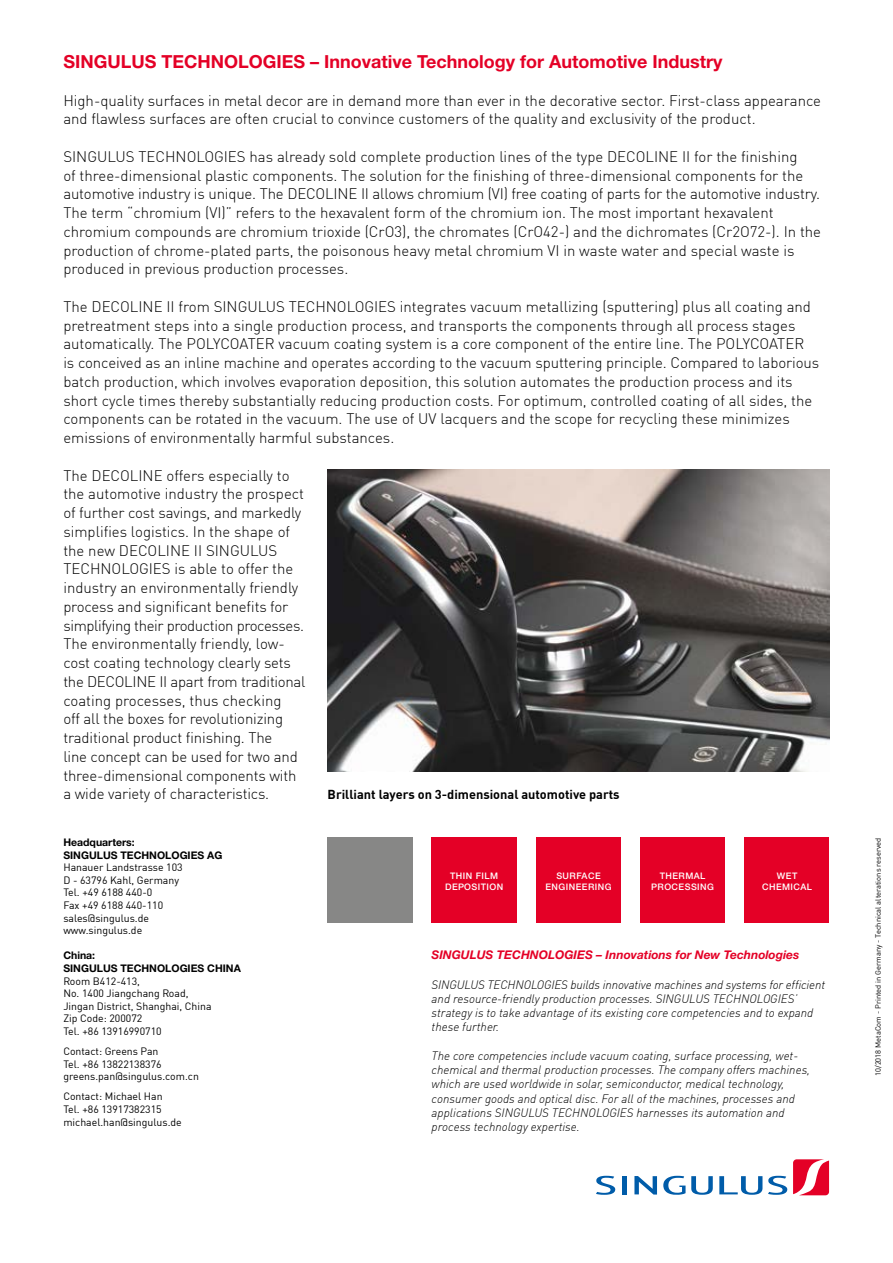
<style>
.page{position:relative;width:893px;height:1263px;background:#fff}
.page>*{position:absolute;margin:0;border:0;box-sizing:border-box;transform-origin:0 0}
.t1{font:700 18px "Helvetica Neue LT";color:#e40026}
.t2{font:300 15px/18.8px "DIN Offc";color:#000}
.t3{font:700 12.75px "DIN Offc";color:#000}
.t4{font:italic 300 12px/14.2px "DIN Offc";color:#000}
.t5{font:italic 700 12px "Helvetica Neue LT";color:#e40026}
.t6{font:10.5px/12.6px "DIN Offc";color:#000}
.t7{font:700 10.5px/12.6px "Helvetica Neue LT";color:#000}
.t8{font:500 9px/10.8px "Helvetica Neue LT";letter-spacing:.05em;color:#fff;text-align:center}
.t9{font:7.5px "DIN Offc";color:#000}
</style>
<div class="page">
<svg style="left:793px;top:1159px;width:36px;height:36px"></svg>
<svg style="left:596px;top:1176px;width:19px;height:19px"></svg>
<div style="left:622px;top:1176px;width:5px;height:18px;background:#005ca9"></div>
<svg style="left:634px;top:1176px;width:23px;height:18px"></svg>
<svg style="left:663px;top:1176px;width:22px;height:19px"></svg>
<svg style="left:691px;top:1176px;width:22px;height:19px"></svg>
<svg style="left:719px;top:1176px;width:43px;height:19px"></svg>
<svg style="left:768px;top:1176px;width:19px;height:19px"></svg>
<div style="left:640px;top:838px;width:85px;height:85px;background:#e40026"></div>
<div style="left:744px;top:838px;width:84px;height:85px;background:#e40026"></div>
<div style="left:536px;top:838px;width:84px;height:85px;background:#e40026"></div>
<div style="left:432px;top:838px;width:85px;height:85px;background:#e40026"></div>
<div style="left:328px;top:838px;width:85px;height:85px;background:#878786"></div>
<img style="left:328px;top:470px;width:501px;height:302px">
<p class="t1" style="left:63px;top:51px;width:661px">SINGULUS TECHNOLOGIES – Innovative Technology for Automotive Industry</p>
<p class="t2" style="left:63px;top:91px;width:759px">High-quality surfaces in metal decor are in demand more than ever in the decorative sector. First-class appearance and flawless surfaces are often crucial to convince customers of the quality and exclusivity of the product.</p>
<p class="t2" style="left:63px;top:147px;width:759px">SINGULUS TECHNOLOGIES has already sold complete production lines of the type DECOLINE II for the finishing<br>of three-dimensional plastic components. The solution for the finishing of three-dimensional components for the automotive industry is unique. The DECOLINE II allows chromium (VI) free coating of parts for the automotive industry.<br>The term “chromium (VI)” refers to the hexavalent form of the chromium ion. The most important hexavalent chromium compounds are chromium trioxide (CrO3), the chromates (CrO42-) and the dichromates (Cr2O72-). In the production of chrome-plated parts, the poisonous heavy metal chromium VI in waste water and special waste is produced in previous production processes.</p>
<p class="t2" style="left:63px;top:297px;width:757px">The DECOLINE II from SINGULUS TECHNOLOGIES integrates vacuum metallizing (sputtering) plus all coating and pretreatment steps into a single production process, and transports the components through all process stages automatically. The POLYCOATER vacuum coating system is a core component of the entire line. The POLYCOATER<br>is conceived as an inline machine and operates according to the vacuum sputtering principle. Compared to laborious batch production, which involves evaporation deposition, this solution automates the production process and its short cycle times thereby substantially reducing production costs. For optimum, controlled coating of all sides, the components can be rotated in the vacuum. The use of UV lacquers and the scope for recycling these minimizes emissions of environmentally harmful substances.</p>
<p class="t2" style="left:63px;top:466px;width:244px">The DECOLINE offers especially to the automotive industry the prospect of further cost savings, and markedly simplifies logistics. In the shape of the new DECOLINE II SINGULUS TECHNOLOGIES is able to offer the industry an environmentally friendly process and significant benefits for simplifying their production processes.<br>The environmentally friendly, low&shy;cost coating technology clearly sets the DECOLINE II apart from traditional coating processes, thus checking<br>off all the boxes for revolutionizing traditional product finishing. The<br>line concept can be used for two and three-dimensional components with a wide variety of characteristics.</p>
<p class="t3" style="left:328px;top:786px;width:294px">Brilliant layers on 3-dimensional automotive parts</p>
<p class="t7" style="left:63px;top:836px;width:161px">Headquarters:<br>SINGULUS TECHNOLOGIES AG</p>
<p class="t6" style="left:63px;top:861px;width:121px">Hanauer Landstrasse 103<br>D - 63796 Kahl, Germany<br>Tel. +49 6188 440-0<br>Fax +49 6188 440-110 sales@singulus.de www.singulus.de</p>
<p class="t7" style="left:63px;top:949px;width:179px">China:<br>SINGULUS TECHNOLOGIES CHINA</p>
<p class="t6" style="left:63px;top:974px;width:150px">Room B412-413,<br>No. 1400 Jiangchang Road,<br>Jingan District, Shanghai, China<br>Zip Code: 200072<br>Tel. +86 13916990710</p>
<p class="t6" style="left:63px;top:1045px;width:137px">Contact: Greens Pan<br>Tel. +86 13822138376 greens.pan@singulus.com.cn</p>
<p class="t6" style="left:63px;top:1090px;width:120px">Contact: Michael Han<br>Tel. +86 13917382315 michael.han@singulus.de</p>
<p class="t8" style="left:445px;top:870px;width:60px">THIN FILM<br>DEPOSITION</p>
<p class="t8" style="left:545px;top:870px;width:68px">SURFACE<br>ENGINEERING</p>
<p class="t8" style="left:651px;top:870px;width:64px">THERMAL<br>PROCESSING</p>
<p class="t8" style="left:762px;top:870px;width:51px">WET<br>CHEMICAL</p>
<p class="t5" style="left:432px;top:947px;width:369px">SINGULUS TECHNOLOGIES – Innovations for New Technologies</p>
<p class="t4" style="left:432px;top:977px;width:395px">SINGULUS TECHNOLOGIES builds innovative machines and systems for efficient and resource-friendly production processes. SINGULUS TECHNOLOGIES’ strategy is to take advantage of its existing core competencies and to expand these further.</p>
<p class="t4" style="left:432px;top:1048px;width:380px">The core competencies include vacuum coating, surface processing, wet&shy;chemical and thermal production processes. The company offers machines, which are used worldwide in solar, semiconductor, medical technology, consumer goods and optical disc. For all of the machines, processes and applications SINGULUS TECHNOLOGIES harnesses its automation and process technology expertise.</p>
<p class="t9" style="left:873px;top:1076px;width:240px;rotate:-90deg">10/2018 MetaCom - Printed in Germany - Technical alterations reserved</p>
</div>
